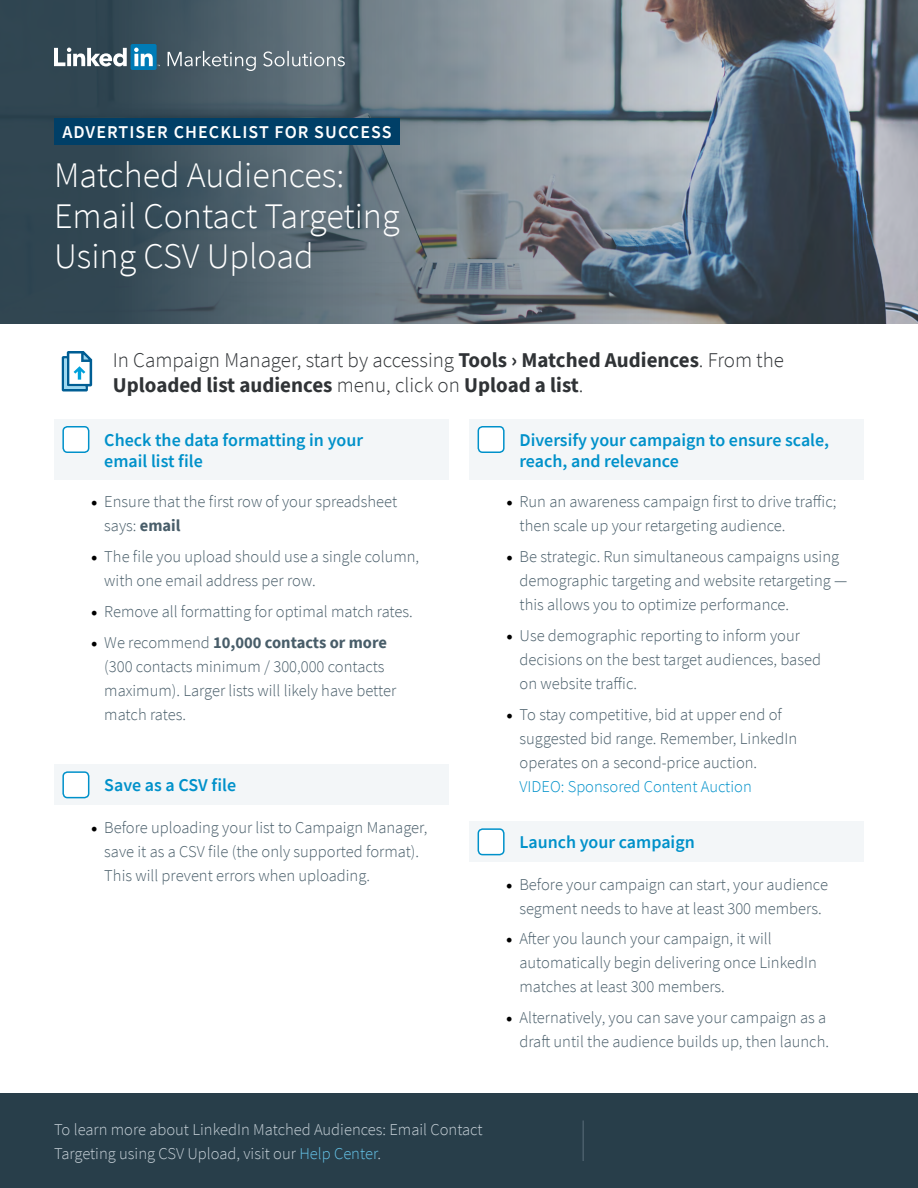
<style>
.page{position:relative;width:918px;height:1188px;background:#fff}
.page>*{position:absolute;margin:0;border:0;box-sizing:border-box;transform-origin:0 0}
.t1{font:300 36px/40.5px "Source Sans Pro";color:#fff}
.t2{font:300 21px/25.2px "Source Sans Pro";color:#303336}
.t3{font:600 18px/21px "Source Sans Pro";color:#0091ca}
.t4{font:600 18px "Source Sans Pro";letter-spacing:.06em;color:#fff}
.t5{font:300 16.5px/24px "Source Sans Pro";color:#485d69}
.t6{font:300 16.5px/24px "Source Sans Pro";color:#c7d1d8}
.t7{font:300 16.5px "Source Sans Pro";color:#0091ca}
.s1{font-weight:700}
.s2{font-family:"Minion Pro";font-weight:400;font-size:18px;color:#000}
.s3{color:#65c3e8}
</style>
<div class="page">
<div style="left:0;top:1094px;width:918px;height:94px;background:#283e4a"></div>
<hr style="left:583px;top:1120px;width:1px;height:41px;background:#5c6f7c">
<div style="left:469px;top:822px;width:395px;height:40px;background:#f3f6f8"></div>
<div style="left:478px;top:829px;width:26px;height:26px;background:#fff;border-radius:4px"></div>
<div style="left:478px;top:828px;width:27px;height:27px;border:2px solid #0091ca;border-radius:4px"></div>
<div style="left:54px;top:765px;width:395px;height:40px;background:#f3f6f8"></div>
<div style="left:63px;top:772px;width:26px;height:26px;background:#fff;border-radius:4px"></div>
<div style="left:62px;top:771px;width:27px;height:27px;border:2px solid #0091ca;border-radius:4px"></div>
<div style="left:469px;top:419px;width:395px;height:61px;background:#f3f6f8"></div>
<div style="left:478px;top:427px;width:26px;height:25px;background:#fff;border-radius:4px"></div>
<div style="left:478px;top:426px;width:27px;height:27px;border:2px solid #0091ca;border-radius:4px"></div>
<div style="left:54px;top:419px;width:395px;height:61px;background:#f3f6f8"></div>
<div style="left:63px;top:427px;width:26px;height:25px;background:#fff;border-radius:4px"></div>
<div style="left:62px;top:426px;width:27px;height:27px;border:2px solid #0091ca;border-radius:4px"></div>
<img style="left:826px;top:0;width:92px;height:324px">
<svg style="left:0;top:0;width:826px;height:324px;background:#5f6e79"></svg>
<div style="left:54px;top:118px;width:346px;height:27px;background:#003f67"></div>
<svg style="left:168px;top:51px;width:177px;height:20px;background:#717f88"></svg>
<div style="left:131px;top:44px;width:26px;height:26px;background:#007bb6;border-radius:2px"></div>
<svg style="left:134px;top:48px;width:26px;height:18px"></svg>
<svg style="left:54px;top:48px;width:73px;height:18px"></svg>
<svg style="left:62px;top:351px;width:30px;height:41px"></svg>
<p class="t4" style="left:62px;top:120px;width:331px">Advertiser Checklist for Success</p>
<h1 class="t1" style="left:54px;top:155px;width:347px">Matched Audiences:<br>Email Contact Targeting<br>Using CSV Upload</h1>
<p class="t2" style="left:113px;top:347px;width:673px">In Campaign Manager, start by accessing <span class="s1">Tools › Matched Audiences</span>. From the<br><span class="s1">Uploaded list audiences</span> menu, click on <span class="s1">Upload a list</span>.</p>
<p class="t3" style="left:104px;top:429px;width:260px">Check the data formatting in your email list file</p>
<p class="t5" style="left:104px;top:490px;width:294px;text-indent:-14px"><span class="s2">•</span> Ensure that the first row of your spreadsheet says: <span class="s1">email</span></p>
<p class="t5" style="left:104px;top:545px;width:316px;text-indent:-14px"><span class="s2">•</span> The file you upload should use a single column, with one email address per row.</p>
<p class="t5" style="left:91px;top:599px;width:324px"><span class="s2">•</span> Remove all formatting for optimal match rates.</p>
<p class="t5" style="left:104px;top:630px;width:293px;text-indent:-14px"><span class="s2">•</span> We recommend <span class="s1">10,000 contacts or more </span>(300 contacts minimum / 300,000 contacts maximum). Larger lists will likely have better match rates.</p>
<p class="t3" style="left:104px;top:774px;width:133px">Save as a CSV file</p>
<p class="t5" style="left:104px;top:815px;width:325px;text-indent:-14px"><span class="s2">•</span> Before uploading your list to Campaign Manager, save it as a CSV file (the only supported format).<br>This will prevent errors when uploading.</p>
<p class="t3" style="left:519px;top:429px;width:311px">Diversify your campaign to ensure scale, reach, and relevance</p>
<p class="t5" style="left:520px;top:490px;width:318px;text-indent:-14px"><span class="s2">•</span> Run an awareness campaign first to drive traffic; then scale up your retargeting audience.</p>
<p class="t5" style="left:520px;top:545px;width:329px;text-indent:-14px"><span class="s2">•</span> Be strategic. Run simultaneous campaigns using demographic targeting and website retargeting — this allows you to optimize performance.</p>
<p class="t5" style="left:520px;top:623px;width:303px;text-indent:-14px"><span class="s2">•</span> Use demographic reporting to inform your decisions on the best target audiences, based on website traffic.</p>
<p class="t5" style="left:520px;top:702px;width:279px;text-indent:-14px"><span class="s2">•</span> To stay competitive, bid at upper end of suggested bid range. Remember, LinkedIn operates on a second-price auction.</p>
<p class="t7" style="left:520px;top:776px;width:234px">VIDEO: Sponsored Content Auction</p>
<p class="t3" style="left:519px;top:831px;width:177px">Launch your campaign</p>
<p class="t5" style="left:506px;top:872px;width:324px;text-align:center"><span class="s2">•</span> Before your campaign can start, your audience segment needs to have at least 300 members.</p>
<p class="t5" style="left:519px;top:927px;width:299px;text-indent:-14px"><span class="s2">•</span> After you launch your campaign, it will automatically begin delivering once LinkedIn matches at least 300 members.</p>
<p class="t5" style="left:506px;top:1006px;width:325px;text-align:right"><span class="s2">•</span> Alternatively, you can save your campaign as a draft until the audience builds up, then launch.</p>
<p class="t6" style="left:54px;top:1117px;width:430px">To learn more about LinkedIn Matched Audiences: Email Contact<br>Targeting using CSV Upload, visit our <span class="s3">Help Center</span>.</p>
</div>
